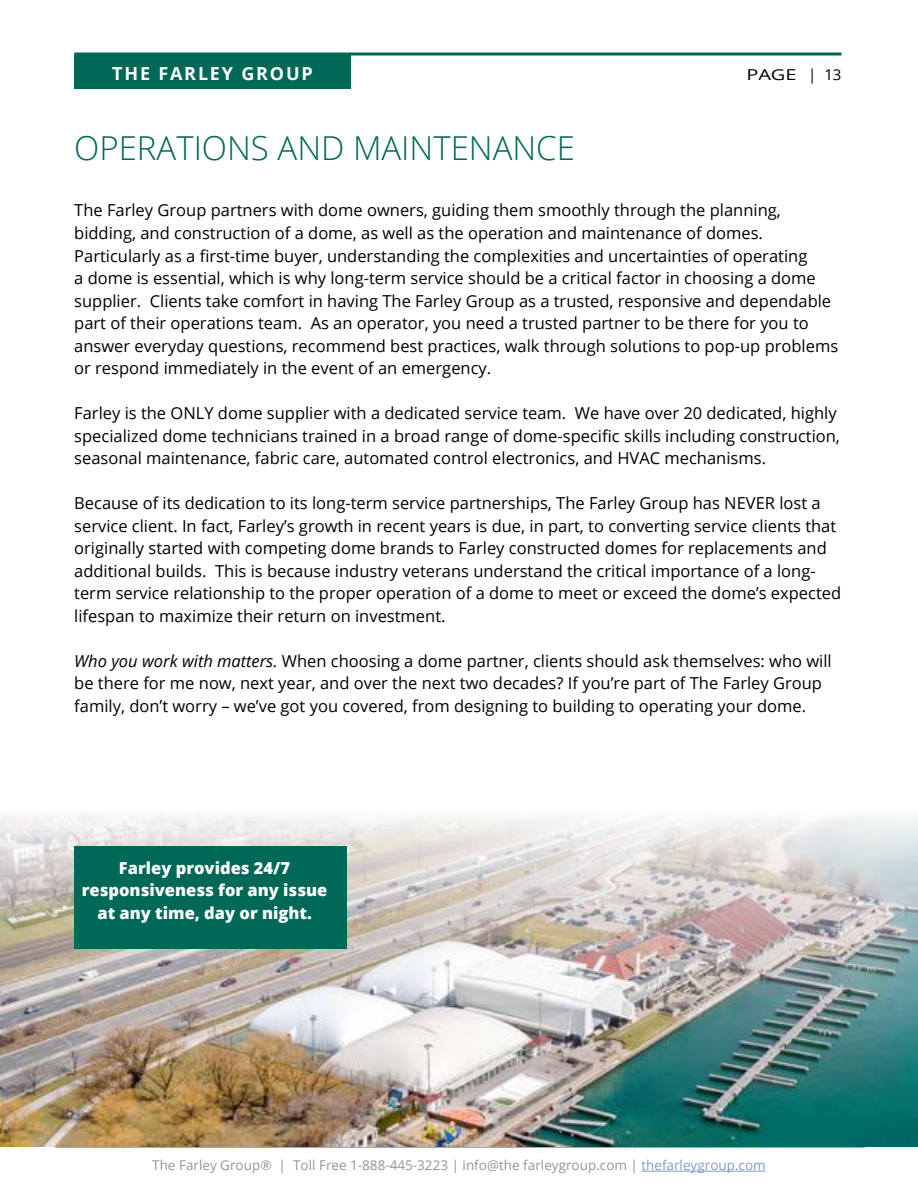
<style>
.page{position:relative;width:918px;height:1188px;background:#fff}
.page>*{position:absolute;margin:0;border:0;box-sizing:border-box;transform-origin:0 0}
.t1{font:300 33px "Open Sans";color:#006856}
.t2{font:700 18px "Open Sans";letter-spacing:.1em;color:#fff}
.t3{font:16.5px/22.5px "Open Sans";color:#000}
.t4{font:800 16.5px/22.5px "Open Sans";color:#fff;text-align:center}
.t5{font:15px "Open Sans";color:#000;scale:1.33 1}
.t6{font:13.5px "Open Sans";color:#939597}
.s1{font-style:italic}
.s2{color:#869ac6}
</style>
<div class="page">
<svg style="left:74px;top:52px;width:768px;height:4px;background:#348678"></svg>
<div style="left:74px;top:56px;width:277px;height:33px;background:#006856"></div>
<hr style="left:641px;top:1171px;width:125px;height:1px;background:#869ac6">
<hr style="left:55px;top:1146px;width:810px;height:1px;background:#000">
<img style="left:0;top:814px;width:918px;height:332px">
<div style="left:74px;top:847px;width:273px;height:102px;background:#006856"></div>
<p class="t2" style="left:112px;top:61px;width:202px">THE FARLEY GROUP</p>
<p class="t5" style="left:746px;top:65px;width:73px">PAGE | 13</p>
<h1 class="t1" style="left:74px;top:126px;width:502px">OPERATIONS AND MAINTENANCE</h1>
<p class="t3" style="left:74px;top:199px;width:765px">The Farley Group partners with dome owners, guiding them smoothly through the planning, bidding, and construction of a dome, as well as the operation and maintenance of domes.<br>Particularly as a first-time buyer, understanding the complexities and uncertainties of operating<br>a dome is essential, which is why long-term service should be a critical factor in choosing a dome supplier. Clients take comfort in having The Farley Group as a trusted, responsive and dependable part of their operations team. As an operator, you need a trusted partner to be there for you to answer everyday questions, recommend best practices, walk through solutions to pop-up problems or respond immediately in the event of an emergency.</p>
<p class="t3" style="left:74px;top:401px;width:767px">Farley is the ONLY dome supplier with a dedicated service team. We have over 20 dedicated, highly specialized dome technicians trained in a broad range of dome-specific skills including construction, seasonal maintenance, fabric care, automated control electronics, and HVAC mechanisms.</p>
<p class="t3" style="left:74px;top:491px;width:769px">Because of its dedication to its long-term service partnerships, The Farley Group has NEVER lost a service client. In fact, Farley’s growth in recent years is due, in part, to converting service clients that originally started with competing dome brands to Farley constructed domes for replacements and additional builds. This is because industry veterans understand the critical importance of a long&shy;term service relationship to the proper operation of a dome to meet or exceed the dome’s expected lifespan to maximize their return on investment.</p>
<p class="t3" style="left:74px;top:649px;width:759px"><span class="s1">Who you work with matters.</span> When choosing a dome partner, clients should ask themselves: who will be there for me now, next year, and over the next two decades? If you’re part of The Farley Group family, don’t worry – we’ve got you covered, from designing to building to operating your dome.</p>
<p class="t4" style="left:82px;top:856px;width:247px">Farley provides 24/7 responsiveness for any issue at any time, day or night.</p>
<p class="t6" style="left:152px;top:1156px;width:615px">The Farley Group® | Toll Free 1-888-445-3223 | info@the farleygroup.com | <span class="s2">thefarleygroup.com</span></p>
</div>
